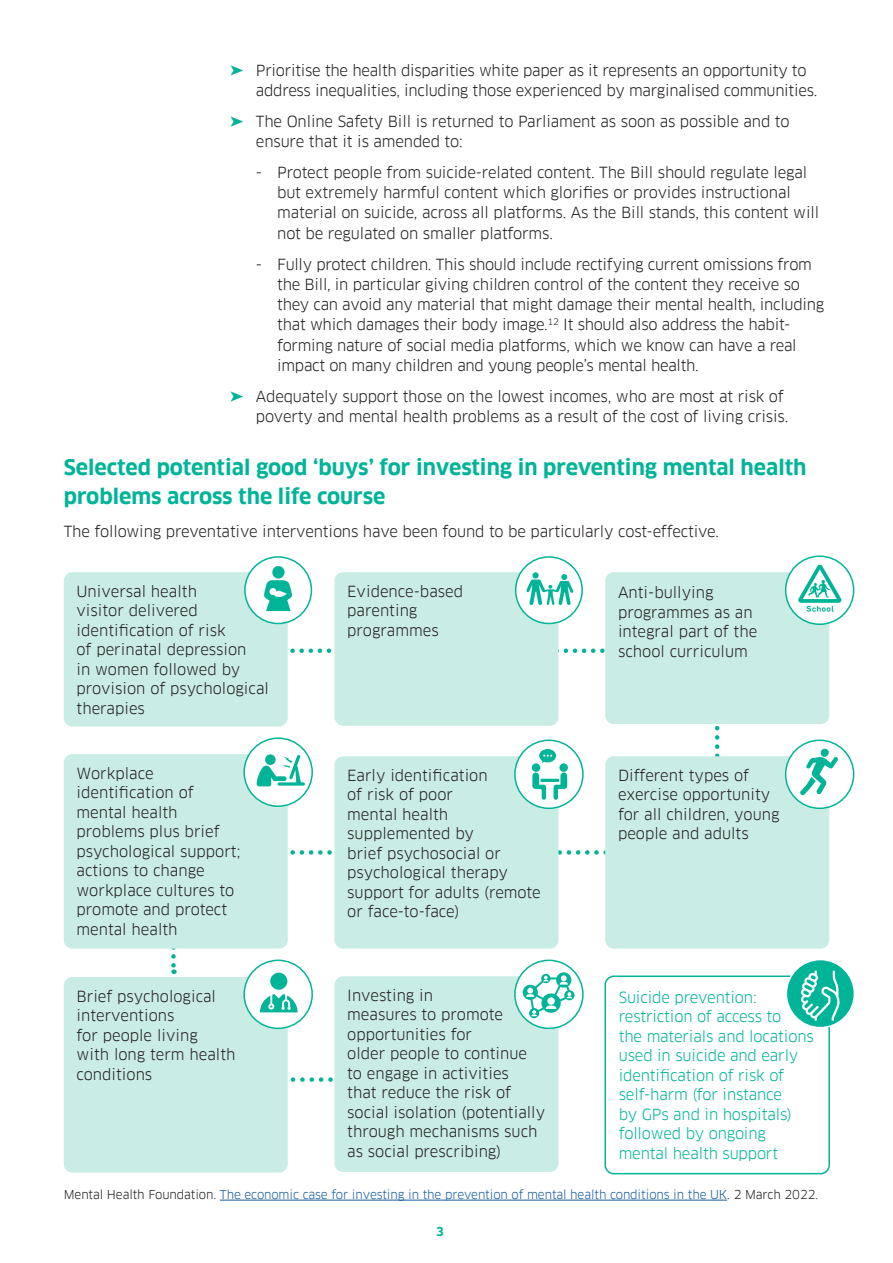
<style>
.page{position:relative;width:893px;height:1263px;background:#fff}
.page>*{position:absolute;margin:0;border:0;box-sizing:border-box;transform-origin:0 0}
.t1{font:700 21px/28.5px "Clan Pro";color:#00b498}
.t2{font:15px/19.5px "Clan Pro";letter-spacing:-.01em;color:#231f20}
.t3{font:15px/19.5px "Clan Pro";letter-spacing:-.01em;color:#00b498}
.t4{font:12px "Clan Pro";letter-spacing:-.01em;color:#175d9e}
.t5{font:700 12px "Clan Pro";color:#00b498}
.s1{color:#231f20}
</style>
<div class="page">
<svg style="left:230px;top:65px;width:13px;height:11px"></svg>
<svg style="left:230px;top:116px;width:13px;height:11px"></svg>
<svg style="left:230px;top:391px;width:13px;height:11px"></svg>
<svg style="left:290px;top:648px;width:315px;height:5px"></svg>
<svg style="left:290px;top:850px;width:315px;height:5px"></svg>
<svg style="left:290px;top:1077px;width:43px;height:5px"></svg>
<svg style="left:715px;top:726px;width:4px;height:30px"></svg>
<svg style="left:171px;top:949px;width:5px;height:25px"></svg>
<div style="left:64px;top:572px;width:224px;height:154px;background:#c9ede5;border-radius:9px"></div>
<div style="left:244px;top:556px;width:68px;height:68px;background:#fff;border:2px solid #00b498;border-radius:50%"></div>
<svg style="left:264px;top:566px;width:28px;height:45px"></svg>
<div style="left:334px;top:572px;width:224px;height:154px;background:#c9ede5;border-radius:9px"></div>
<div style="left:515px;top:556px;width:68px;height:68px;background:#fff;border:2px solid #00b498;border-radius:50%"></div>
<svg style="left:526px;top:574px;width:47px;height:31px"></svg>
<div style="left:605px;top:572px;width:224px;height:152px;background:#c9ede5;border-radius:9px"></div>
<svg style="left:785px;top:555px;width:69px;height:70px"></svg>
<svg style="left:798px;top:564px;width:43px;height:48px"></svg>
<div style="left:64px;top:754px;width:224px;height:195px;background:#c9ede5;border-radius:9px"></div>
<div style="left:243px;top:737px;width:70px;height:70px;background:#fff;border:2px solid #00b498;border-radius:50%"></div>
<svg style="left:256px;top:755px;width:49px;height:31px"></svg>
<div style="left:334px;top:756px;width:224px;height:193px;background:#c9ede5;border-radius:9px"></div>
<div style="left:514px;top:739px;width:70px;height:70px;background:#fff;border:2px solid #00b498;border-radius:50%"></div>
<svg style="left:532px;top:772px;width:35px;height:28px"></svg>
<div style="left:532px;top:763px;width:8px;height:9px;background:#00b498;border-radius:50%"></div>
<div style="left:559px;top:763px;width:9px;height:9px;background:#00b498;border-radius:50%"></div>
<svg style="left:539px;top:749px;width:17px;height:14px"></svg>
<div style="left:605px;top:756px;width:224px;height:193px;background:#c9ede5;border-radius:9px"></div>
<div style="left:785px;top:739px;width:69px;height:70px;background:#fff;border:2px solid #00b498;border-radius:50%"></div>
<svg style="left:800px;top:757px;width:38px;height:38px"></svg>
<div style="left:821px;top:749px;width:8px;height:8px;background:#00b498;border-radius:50%"></div>
<div style="left:64px;top:977px;width:224px;height:195px;background:#c9ede5;border-radius:9px"></div>
<div style="left:243px;top:959px;width:70px;height:70px;background:#fff;border:2px solid #00b498;border-radius:50%"></div>
<div style="left:270px;top:973px;width:17px;height:17px;background:#00b498;border-radius:50%"></div>
<svg style="left:260px;top:994px;width:38px;height:18px"></svg>
<div style="left:334px;top:976px;width:224px;height:196px;background:#c9ede5;border-radius:9px"></div>
<svg style="left:514px;top:959px;width:70px;height:70px"></svg>
<svg style="left:523px;top:972px;width:51px;height:46px"></svg>
<div style="left:604px;top:975px;width:226px;height:199px;border:2px solid #00b498;border-radius:9px"></div>
<div style="left:786px;top:959px;width:69px;height:69px;background:#00b498;border:2px solid #fff;border-radius:50%"></div>
<svg style="left:800px;top:971px;width:39px;height:50px"></svg>
<hr style="left:220px;top:1200px;width:507px;height:1px;background:#175d9e">
<p class="t2" style="left:256px;top:60px;width:563px;line-height:20.2px">Prioritise the health disparities white paper as it represents an opportunity to address inequalities, including those experienced by marginalised communities.</p>
<p class="t2" style="left:256px;top:111px;width:535px;line-height:20.2px">The Online Safety Bill is returned to Parliament as soon as possible and to ensure that it is amended to:</p>
<p class="t2" style="left:277px;top:162px;width:543px;line-height:20.2px;text-indent:-21px">- Protect people from suicide-related content. The Bill should regulate legal but extremely harmful content which glorifies or provides instructional material on suicide, across all platforms. As the Bill stands, this content will not be regulated on smaller platforms.</p>
<p class="t2" style="left:277px;top:254px;width:548px;line-height:20.2px;text-indent:-21px">- Fully protect children. This should include rectifying current omissions from the Bill, in particular giving children control of the content they receive so they can avoid any material that might damage their mental health, including that which damages their body image.<sup>12</sup> It should also address the habit&shy;forming nature of social media platforms, which we know can have a real impact on many children and young people’s mental health.</p>
<p class="t2" style="left:256px;top:386px;width:534px;line-height:20.2px">Adequately support those on the lowest incomes, who are most at risk of poverty and mental health problems as a result of the cost of living crisis.</p>
<p class="t1" style="left:64px;top:454px;width:744px">Selected potential good ‘buys’ for investing in preventing mental health problems across the life course</p>
<p class="t2" style="left:64px;top:522px;width:657px">The following preventative interventions have been found to be particularly cost-effective.</p>
<p class="t2" style="left:77px;top:581px;width:194px">Universal health<br>visitor delivered identification of risk<br>of perinatal depression<br>in women followed by provision of psychological therapies</p>
<p class="t2" style="left:347px;top:581px;width:117px">Evidence-based parenting programmes</p>
<p class="t2" style="left:618px;top:583px;width:141px">Anti-bullying programmes as an integral part of the school curriculum</p>
<p class="t2" style="left:77px;top:763px;width:165px">Workplace identification of mental health problems plus brief psychological support; actions to change workplace cultures to promote and protect mental health</p>
<p class="t2" style="left:347px;top:765px;width:195px">Early identification<br>of risk of poor<br>mental health supplemented by<br>brief psychosocial or psychological therapy support for adults (remote or face-to-face)</p>
<p class="t2" style="left:618px;top:765px;width:163px">Different types of exercise opportunity for all children, young people and adults</p>
<p class="t2" style="left:77px;top:986px;width:160px">Brief psychological interventions<br>for people living<br>with long term health conditions</p>
<p class="t2" style="left:347px;top:985px;width:199px">Investing in<br>measures to promote opportunities for<br>older people to continue to engage in activities<br>that reduce the risk of social isolation (potentially through mechanisms such as social prescribing)</p>
<p class="t3" style="left:619px;top:987px;width:197px">Suicide prevention: restriction of access to<br>the materials and locations used in suicide and early identification of risk of self-harm (for instance<br>by GPs and in hospitals) followed by ongoing mental health support</p>
<p class="t4" style="left:64px;top:1187px;width:756px"><span class="s1">Mental Health Foundation.</span> The economic case for investing in the prevention of mental health conditions in the UK<span class="s1">. 2 March 2022.</span></p>
<p class="t5" style="left:436px;top:1224px;width:9px">3</p>
</div>
